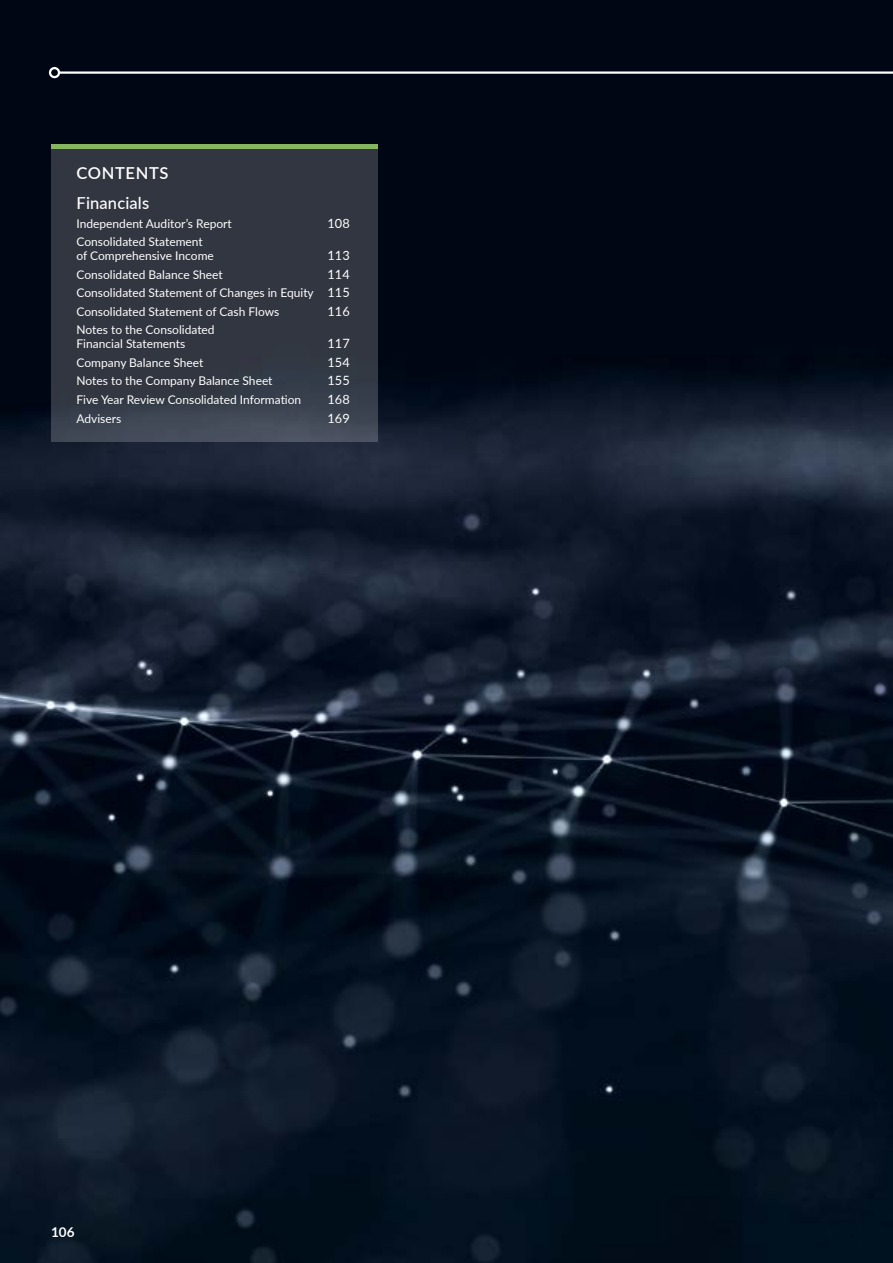
<style>
.page{position:relative;width:893px;height:1263px;background:#fff}
.page>*{position:absolute;margin:0;border:0;box-sizing:border-box;transform-origin:0 0}
.t1{font:500 16.5px "Lato";letter-spacing:.01em;color:#fff}
.t2{font:600 16.5px "Lato";letter-spacing:.04em;color:#fff}
.t3{font:700 13.5px "Lato";color:#fff}
.t4{font:12.75px "Lato";color:#fff}
.t5{font:12px/13.5px "Lato";color:#fff}
.s1{font-size:12.75px}
</style>
<div class="page">
<img style="left:0;top:0;width:893px;height:1263px">
<svg style="left:57px;top:70px;width:836px;height:586px;background:#141c2a"></svg>
<div style="left:49px;top:67px;width:11px;height:11px;border:2px solid #fff;border-radius:50%"></div>
<h1 class="t2" style="left:77px;top:161px;width:94px">CONTENTS</h1>
<h1 class="t1" style="left:77px;top:192px;width:74px">Financials</h1>
<p class="t5" style="left:77px;top:217px;width:157px">Independent Auditor’s Report</p>
<p class="t4" style="left:328px;top:214px;width:24px">108</p>
<p class="t5" style="left:77px;top:235px;width:139px">Consolidated Statement of Comprehensive Income</p>
<p class="t4" style="left:328px;top:246px;width:24px">113</p>
<p class="t5" style="left:77px;top:267px;width:148px">Consolidated Balance Sheet</p>
<p class="t4" style="left:328px;top:265px;width:24px">114</p>
<p class="t5" style="left:77px;top:283px;width:275px;line-height:18.8px">Consolidated Statement of Changes in Equity <span class="s1">115<br></span>Consolidated Statement of Cash Flows</p>
<p class="t4" style="left:328px;top:302px;width:24px">116</p>
<p class="t5" style="left:77px;top:323px;width:140px">Notes to the Consolidated<br>Financial Statements</p>
<p class="t4" style="left:328px;top:334px;width:24px">117</p>
<p class="t5" style="left:77px;top:355px;width:128px">Company Balance Sheet</p>
<p class="t4" style="left:328px;top:353px;width:24px">154</p>
<p class="t5" style="left:77px;top:374px;width:198px">Notes to the Company Balance Sheet</p>
<p class="t4" style="left:328px;top:372px;width:24px">155</p>
<p class="t5" style="left:77px;top:392px;width:226px">Five Year Review Consolidated Information</p>
<p class="t4" style="left:328px;top:390px;width:24px">168</p>
<p class="t5" style="left:77px;top:411px;width:46px">Advisers</p>
<p class="t4" style="left:328px;top:409px;width:24px">169</p>
<p class="t3" style="left:51px;top:1222px;width:25px">106</p>
</div>
